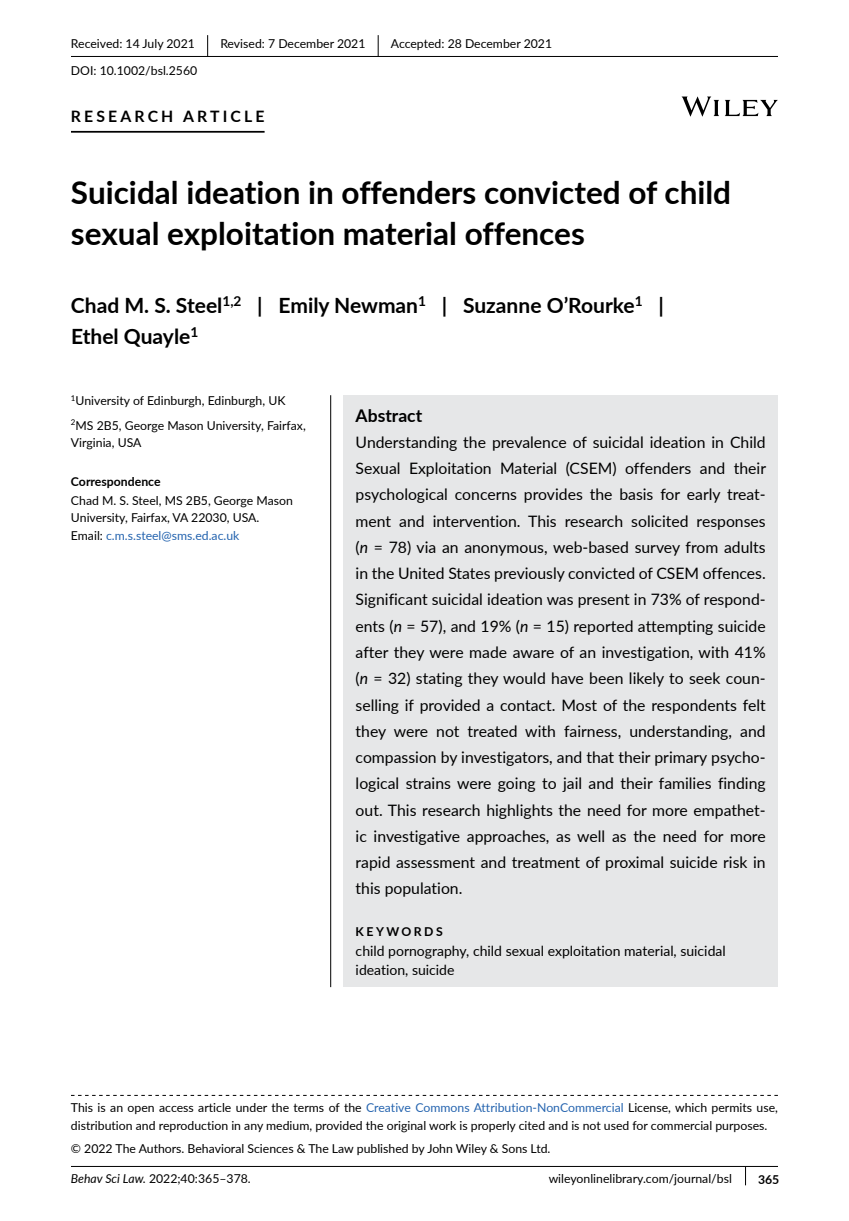
<style>
.page{position:relative;width:849px;height:1221px;background:#fff}
.page>*{position:absolute;margin:0;border:0;box-sizing:border-box;transform-origin:0 0}
.t1{font:700 31.5px/40.2px "Lato";color:#000}
.t2{font:700 21px/31.5px "Lato";color:#000}
.t3{font:700 17.5px "Lato";color:#000}
.t4{font:15.75px/26.2px "Lato";color:#000;text-align:justify}
.t5{font:700 15.75px "Lato";letter-spacing:.2em;color:#000}
.t6{font:14px/19.2px "Lato";color:#000}
.t7{font:12.25px/17.5px "Lato";color:#000}
.t8{font:700 12.25px "Lato";color:#000}
.t9{font:700 12.25px "Lato";letter-spacing:.2em;color:#000}
.s1{color:#2564af}
.s2{font-style:italic}
</style>
<div class="page">
<div style="left:343px;top:395px;width:434px;height:592px;background:#e6e7e8"></div>
<hr style="left:71px;top:56px;width:706px;height:1px;background:#000">
<hr style="left:71px;top:131px;width:193px;height:2px;background:#000">
<svg style="left:207px;top:35px;width:1px;height:21px"></svg>
<svg style="left:377px;top:35px;width:1px;height:21px"></svg>
<hr style="left:71px;top:1165px;width:706px;height:1px;background:#000">
<svg style="left:71px;top:1094px;width:706px;height:1px"></svg>
<svg style="left:681px;top:96px;width:96px;height:21px"></svg>
<hr style="left:330px;top:395px;width:1px;height:592px;background:#000">
<p class="t7" style="left:71px;top:35px;width:125px">Received: 14 July 2021</p>
<p class="t7" style="left:220px;top:35px;width:147px">Revised: 7 December 2021</p>
<p class="t7" style="left:391px;top:35px;width:163px">Accepted: 28 December 2021</p>
<p class="t7" style="left:71px;top:61px;width:128px">DOI: 10.1002/bsl.2560</p>
<p class="t5" style="left:71px;top:105px;width:195px">RESEARCH ARTICLE</p>
<h1 class="t1" style="left:71px;top:171px;width:661px">Suicidal ideation in offenders convicted of child sexual exploitation material offences</h1>
<h2 class="t2" style="left:71px;top:288px;width:594px">Chad M. S. Steel<sup>1,2</sup> | Emily Newman<sup>1</sup> | Suzanne O’Rourke<sup>1</sup> |<br>Ethel Quayle<sup>1</sup></h2>
<p class="t7" style="left:71px;top:388px;width:236px;line-height:24.5px"><sup>1</sup>University of Edinburgh, Edinburgh, UK<br><sup>2</sup>MS 2B5, George Mason University, Fairfax,</p>
<p class="t7" style="left:71px;top:433px;width:72px">Virginia, USA</p>
<p class="t8" style="left:71px;top:472px;width:91px">Correspondence</p>
<p class="t7" style="left:71px;top:491px;width:223px">Chad M. S. Steel, MS 2B5, George Mason<br>University, Fairfax, VA 22030, USA.<br>Email: <span class="s1">c.m.s.steel@sms.ed.ac.uk</span></p>
<p class="t3" style="left:355px;top:402px;width:68px">Abstract</p>
<p class="t4" style="left:355px;top:428px;width:412px">Understanding the prevalence of suicidal ideation in Child Sexual Exploitation Material (CSEM) offenders and their psychological concerns provides the basis for early treat&shy;ment and intervention. This research solicited responses (<span class="s2">n</span> = 78) via an anonymous, web-based survey from adults in the United States previously convicted of CSEM offences.<br>Significant suicidal ideation was present in 73% of respond&shy;ents (<span class="s2">n</span> = 57), and 19% (<span class="s2">n</span> = 15) reported attempting suicide after they were made aware of an investigation, with 41% (<span class="s2">n</span> = 32) stating they would have been likely to seek coun&shy;selling if provided a contact. Most of the respondents felt they were not treated with fairness, understanding, and compassion by investigators, and that their primary psycho&shy;logical strains were going to jail and their families finding out. This research highlights the need for more empathet&shy;ic investigative approaches, as well as the need for more rapid assessment and treatment of proximal suicide risk in this population.</p>
<p class="t9" style="left:355px;top:922px;width:89px">KEYWORDS</p>
<p class="t6" style="left:355px;top:940px;width:371px">child pornography, child sexual exploitation material, suicidal ideation, suicide</p>
<p class="t7" style="left:71px;top:1098px;width:708px">This is an open access article under the terms of the <span class="s1">Creative Commons Attribution-NonCommercial</span> License, which permits use, distribution and reproduction in any medium, provided the original work is properly cited and is not used for commercial purposes.</p>
<p class="t7" style="left:71px;top:1138px;width:481px">© 2022 The Authors. Behavioral Sciences &amp; The Law published by John Wiley &amp; Sons Ltd.</p>
<p class="t7" style="left:71px;top:1169px;width:181px"><span class="s2">Behav Sci Law.</span> 2022;40:365–378.</p>
<p class="t7" style="left:548px;top:1169px;width:185px">wileyonlinelibrary.com/journal/bsl</p>
<p class="t8" style="left:758px;top:1169px;width:22px">365</p>
</div>
